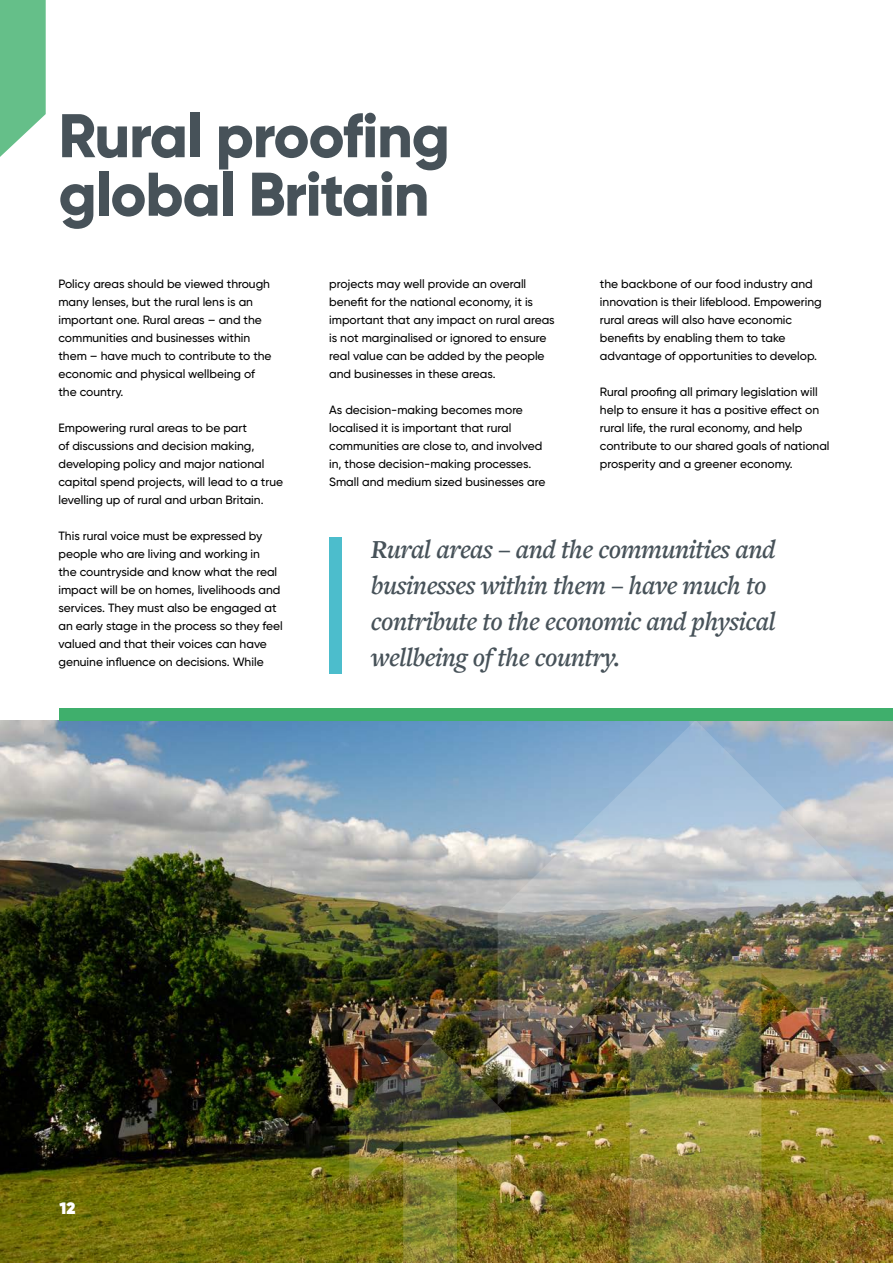
<style>
.page{position:relative;width:893px;height:1263px;background:#fff}
.page>*{position:absolute;margin:0;border:0;box-sizing:border-box;transform-origin:0 0}
.t1{font:800 61.5px/58.5px "Gilroy";letter-spacing:-.02em;color:#475259}
.t2{font:italic 600 27px/36px "Freight Text Pro";letter-spacing:-.02em;color:#475259}
.t3{font:800 16.5px "Gilroy";color:#fff}
.t4{font:500 12px/18px "Gilroy";color:#000}
</style>
<div class="page">
<svg style="left:0;top:0;width:46px;height:157px;background:#7ac899"></svg>
<img style="left:0;top:721px;width:498px;height:542px">
<div style="left:329px;top:537px;width:13px;height:136px;background:#4cbdcc"></div>
<img style="left:498px;top:721px;width:395px;height:542px">
<img style="left:349px;top:1037px;width:162px;height:226px">
<div style="left:60px;top:708px;width:833px;height:13px;background:#3faf6c"></div>
<h1 class="t1" style="left:58px;top:106px;width:393px">Rural proofing global Britain</h1>
<p class="t4" style="left:58px;top:275px;width:215px">Policy areas should be viewed through many lenses, but the rural lens is an important one. Rural areas – and the communities and businesses within them – have much to contribute to the economic and physical wellbeing of the country.</p>
<p class="t4" style="left:58px;top:419px;width:226px">Empowering rural areas to be part<br>of discussions and decision making, developing policy and major national capital spend projects, will lead to a true levelling up of rural and urban Britain.</p>
<p class="t4" style="left:58px;top:527px;width:226px">This rural voice must be expressed by people who are living and working in<br>the countryside and know what the real impact will be on homes, livelihoods and services. They must also be engaged at an early stage in the process so they feel valued and that their voices can have genuine influence on decisions. While</p>
<h2 class="t2" style="left:371px;top:531px;width:407px">Rural areas – and the communities and businesses within them – have much to contribute to the economic and physical wellbeing of the country.</h2>
<p class="t4" style="left:329px;top:275px;width:227px">projects may well provide an overall benefit for the national economy, it is important that any impact on rural areas is not marginalised or ignored to ensure real value can be added by the people and businesses in these areas.</p>
<p class="t4" style="left:329px;top:401px;width:218px">As decision-making becomes more localised it is important that rural communities are close to, and involved in, those decision-making processes.<br>Small and medium sized businesses are</p>
<p class="t4" style="left:600px;top:275px;width:223px">the backbone of our food industry and innovation is their lifeblood. Empowering rural areas will also have economic benefits by enabling them to take advantage of opportunities to develop.</p>
<p class="t4" style="left:600px;top:383px;width:231px">Rural proofing all primary legislation will help to ensure it has a positive effect on rural life, the rural economy, and help contribute to our shared goals of national prosperity and a greener economy.</p>
<h3 class="t3" style="left:60px;top:1197px;width:18px">12</h3>
</div>
